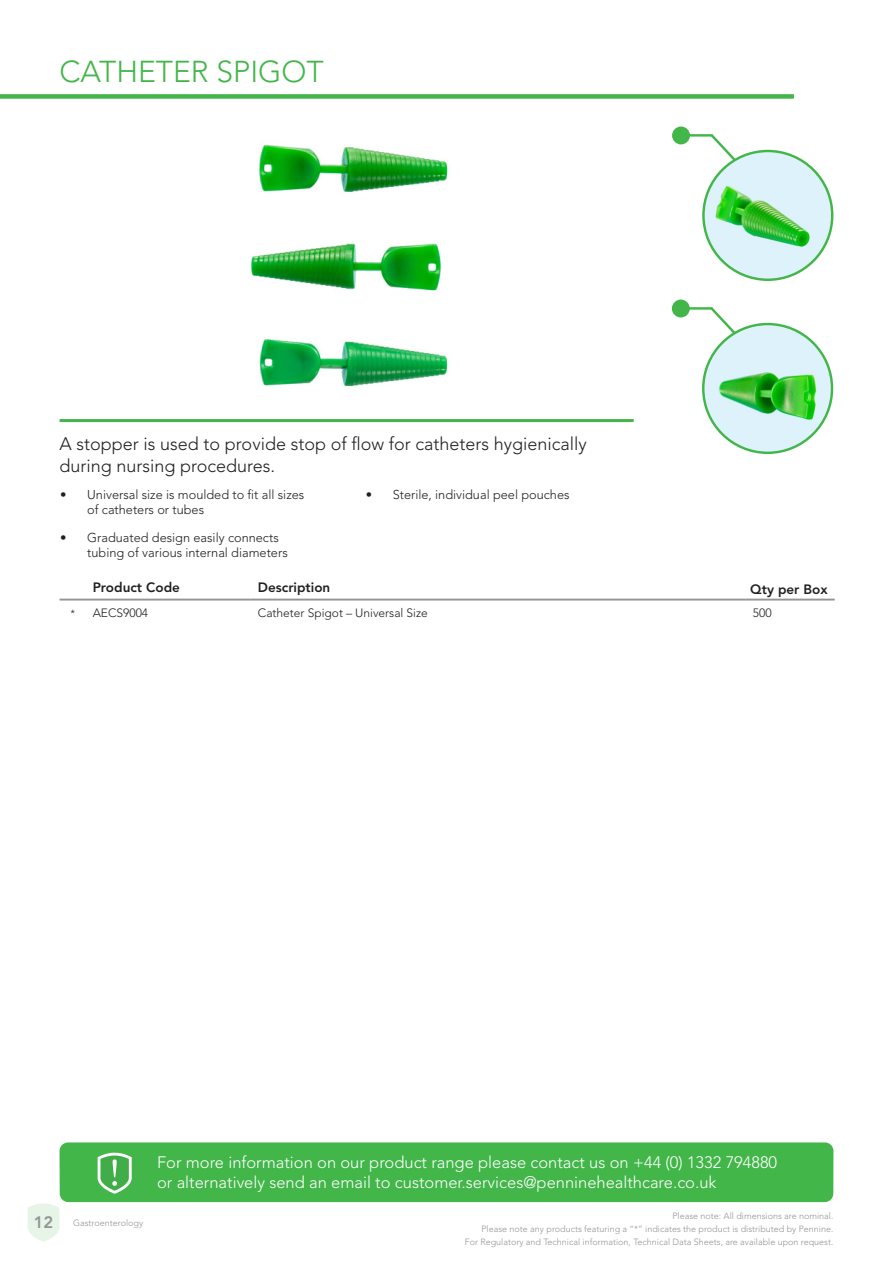
<style>
.page{position:relative;width:893px;height:1263px;background:#fff}
.page>*{position:absolute;margin:0;border:0;box-sizing:border-box;transform-origin:0 0}
.t1{font:300 30px "Avenir LT Std";color:#42b649}
.t2{font:300 18px/21.6px "Avenir LT Std";color:#231f20}
.t3{font:300 16.5px "Avenir LT Std";color:#fff}
.t4{font:800 16.5px "Avenir LT Std";color:#939598}
.t5{font:800 13.5px "Avenir LT Std";color:#231f20}
.t6{font:300 12.75px/15.3px "Avenir LT Std";color:#231f20}
.t7{font:300 12px "Avenir LT Std";color:#231f20}
.t8{font:300 10.5px "Avenir LT Std";color:#231f20}
.t9{font:300 9px "Avenir LT Std";color:#939598}
</style>
<div class="page">
<svg style="left:28px;top:1203px;width:32px;height:39px"></svg>
<svg style="left:60px;top:598px;width:774px;height:3px;background:#cccdcf"></svg>
<svg style="left:60px;top:599px;width:25px;height:1px"></svg>
<hr style="left:85px;top:599px;width:165px;height:1px;background:#939598">
<hr style="left:250px;top:599px;width:495px;height:1px;background:#939598">
<hr style="left:745px;top:599px;width:90px;height:1px;background:#939598">
<div style="left:60px;top:1142px;width:773px;height:60px;background:#42b649;border-radius:9px"></div>
<svg style="left:98px;top:1153px;width:34px;height:41px"></svg>
<div style="left:0;top:94px;width:794px;height:5px;background:#42b649"></div>
<hr style="left:60px;top:419px;width:574px;height:3px;background:#42b649">
<div style="left:672px;top:126px;width:18px;height:18px;background:#42b649;border-radius:50%"></div>
<hr style="left:684px;top:134px;width:28px;height:3px;background:#42b649">
<svg style="left:708px;top:134px;width:45px;height:45px"></svg>
<img style="left:703px;top:151px;width:129px;height:129px;border-radius:64px">
<img style="left:251px;top:145px;width:197px;height:242px">
<div style="left:672px;top:300px;width:18px;height:17px;background:#42b649;border-radius:50%"></div>
<hr style="left:684px;top:307px;width:28px;height:3px;background:#42b649">
<svg style="left:708px;top:307px;width:45px;height:45px"></svg>
<img style="left:703px;top:324px;width:129px;height:129px;border-radius:64px">
<p class="t1" style="left:60px;top:54px;width:266px">CATHETER SPIGOT</p>
<p class="t2" style="left:60px;top:433px;width:529px">A stopper is used to provide stop of flow for catheters hygienically during nursing procedures.</p>
<p class="t6" style="left:87px;top:487px;width:219px;text-indent:-27px">• Universal size is moulded to fit all sizes of catheters or tubes</p>
<p class="t6" style="left:87px;top:529px;width:202px;text-indent:-27px">• Graduated design easily connects tubing of various internal diameters</p>
<p class="t6" style="left:366px;top:487px;width:205px">• Sterile, individual peel pouches</p>
<p class="t5" style="left:93px;top:579px;width:89px">Product Code</p>
<p class="t5" style="left:258px;top:579px;width:74px">Description</p>
<p class="t5" style="left:750px;top:582px;width:79px">Qty per Box</p>
<p class="t8" style="left:70px;top:607px;width:6px">*</p>
<p class="t7" style="left:93px;top:606px;width:57px">AECS9004</p>
<p class="t7" style="left:258px;top:606px;width:172px">Catheter Spigot – Universal Size</p>
<p class="t7" style="left:753px;top:606px;width:20px">500</p>
<h3 class="t4" style="left:34px;top:1213px;width:21px">12</h3>
<p class="t9" style="left:73px;top:1218px;width:72px">Gastroenterology</p>
<p class="t3" style="left:157px;top:1152px;width:622px">For more information on our product range please contact us on +44 (0) 1332 794880</p>
<p class="t3" style="left:157px;top:1172px;width:561px">or alternatively send an email to customer.services@penninehealthcare.co.uk</p>
<p class="t9" style="left:672px;top:1210px;width:163px">Please note: All dimensions are nominal.</p>
<p class="t9" style="left:465px;top:1236px;width:370px">For Regulatory and Technical information, Technical Data Sheets, are available upon request.</p>
<p class="t9" style="left:481px;top:1223px;width:353px">Please note any products featuring a “*” indicates the product is distributed by Pennine.</p>
</div>
